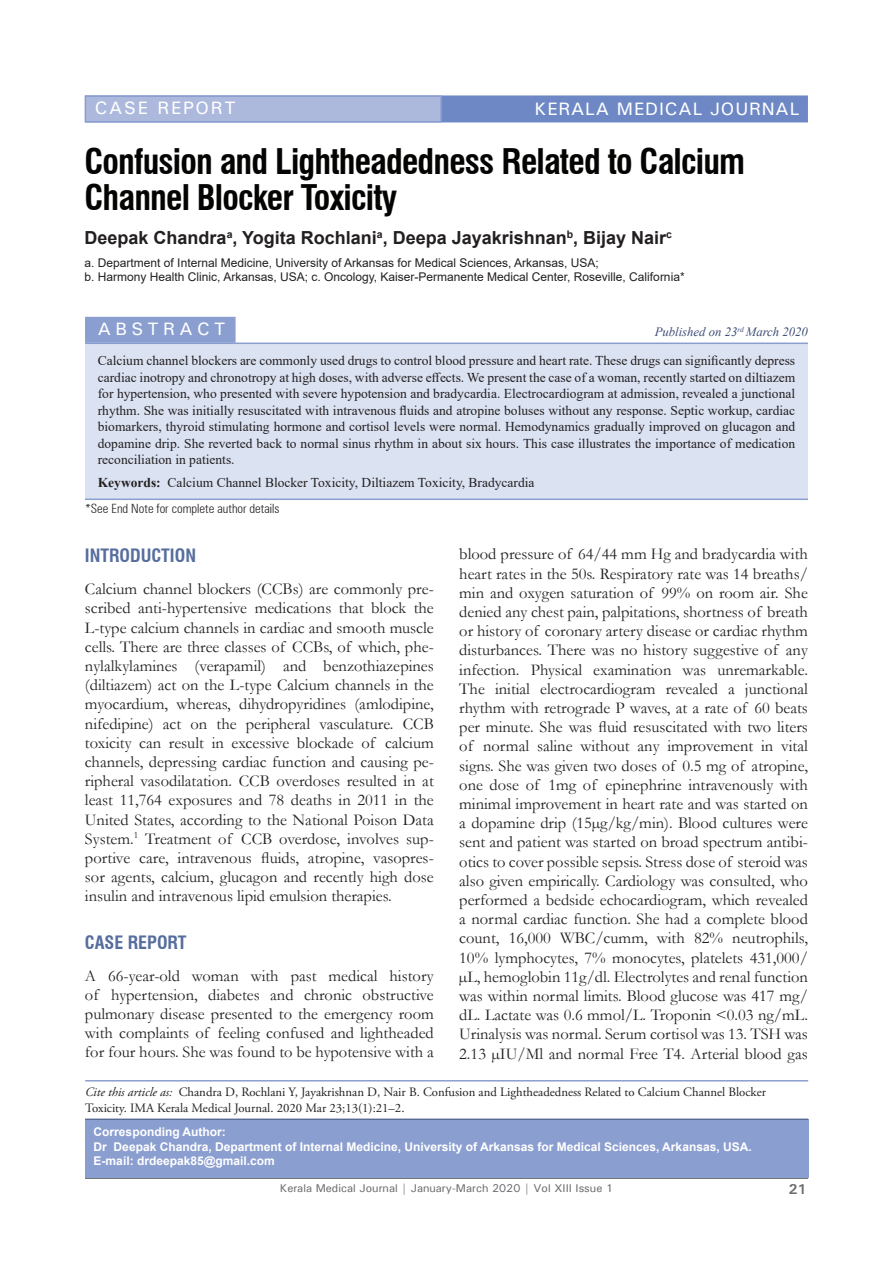
<style>
.page{position:relative;width:893px;height:1263px;background:#fff}
.page>*{position:absolute;margin:0;border:0;box-sizing:border-box;transform-origin:0 0}
.t1{font:700 condensed 34.5px/36px "Swiss 721 BT";letter-spacing:-.025em;color:#040503}
.Title_Name{font:700 18px "Arial";color:#231f20}
.Head_1{font:700 condensed 18px "Swiss 721 BT";color:#566d9e}
.t2{font:500 18px "Univers";letter-spacing:.05em;color:#fff}
.t3{font:500 18px "Univers";letter-spacing:.1em;color:#fff}
.t4{font:500 18px "Univers";letter-spacing:.25em;color:#fff}
.Para_1{font:16.5px/19.2px "Garamond";color:#231f20;text-align:justify}
.t5{font:700 14.25px "Univers";color:#6c6d70}
.Abstract{font:13.5px/16.5px "Times New Roman";color:#231f20;text-align:justify}
.t6{font:12.75px/15.3px "Adobe Garamond Pro";color:#231f20}
.t7{font:300 condensed 12.75px "Zurich BT";color:#231f20}
.t8{font:italic 12.75px "Times New Roman";color:#3e4f77}
.Title_Name-2{font:12px/14.4px "Arial";color:#231f20}
.t9{font:700 12px/14.4px "Arial";color:#fff}
.t10{font:500 11.25px "Univers";color:#6c6d70}
.s1{font-weight:700}
.s2{font-style:italic}
</style>
<div class="page">
<hr style="left:85px;top:1178px;width:723px;height:1px;background:#57585a">
<div style="left:85px;top:95px;width:723px;height:27px;background:#6d88c5;border:2px solid #6d88c5"></div>
<div style="left:85px;top:95px;width:357px;height:27px;background:#acb8dc;border:2px solid #8b9ed0"></div>
<div style="left:85px;top:1119px;width:723px;height:59px;background:#8b9ed0"></div>
<hr style="left:85px;top:1119px;width:723px;height:1px;background:#3e4f77">
<div style="left:85px;top:317px;width:151px;height:26px;background:#8b9ed0"></div>
<div style="left:85px;top:344px;width:723px;height:154px;background:#dbe2f2"></div>
<hr style="left:85px;top:342px;width:723px;height:2px;background:#8b9ed0">
<hr style="left:85px;top:498px;width:723px;height:2px;background:#8b9ed0">
<hr style="left:85px;top:1080px;width:723px;height:1px;background:#8b9ed0">
<p class="t3" style="left:95px;top:97px;width:142px">CASE REPORT</p>
<p class="t2" style="left:534px;top:97px;width:266px">KERALA MEDICAL JOURNAL</p>
<p class="t1" style="left:85px;top:143px;width:662px">Confusion and Lightheadedness Related to Calcium<br>Channel Blocker Toxicity</p>
<p class="Title_Name" style="left:85px;top:225px;width:589px">Deepak Chandra<sup>a</sup>, Yogita Rochlani<sup>a</sup>, Deepa Jayakrishnan<sup>b</sup>, Bijay Nair<sup>c</sup></p>
<p class="Title_Name-2" style="left:85px;top:256px;width:602px">a. Department of Internal Medicine, University of Arkansas for Medical Sciences, Arkansas, USA;<br>b. Harmony Health Clinic, Arkansas, USA; c. Oncology, Kaiser-Permanente Medical Center, Roseville, California*</p>
<p class="t4" style="left:98px;top:318px;width:129px">ABSTRACT</p>
<p class="Abstract" style="left:98px;top:352px;width:699px">Calcium channel blockers are commonly used drugs to control blood pressure and heart rate. These drugs can significantly depress cardiac inotropy and chronotropy at high doses, with adverse effects. We present the case of a woman, recently started on diltiazem for hypertension, who presented with severe hypotension and bradycardia. Electrocardiogram at admission, revealed a junctional rhythm. She was initially resuscitated with intravenous fluids and atropine boluses without any response. Septic workup, cardiac biomarkers, thyroid stimulating hormone and cortisol levels were normal. Hemodynamics gradually improved on glucagon and dopamine drip. She reverted back to normal sinus rhythm in about six hours. This case illustrates the importance of medication reconciliation in patients.</p>
<p class="Abstract" style="left:98px;top:473px;width:438px"><span class="s1">Keywords:</span> Calcium Channel Blocker Toxicity, Diltiazem Toxicity, Bradycardia</p>
<p class="t7" style="left:85px;top:501px;width:196px">*See End Note for complete author details</p>
<p class="t8" style="left:655px;top:323px;width:155px">Published on 23<sup>rd</sup> March 2020</p>
<p class="Head_1" style="left:85px;top:545px;width:113px">INTRODUCTION</p>
<p class="Para_1" style="left:85px;top:579px;width:350px">Calcium channel blockers (CCBs) are commonly pre&shy;scribed anti-hypertensive medications that block the L-type calcium channels in cardiac and smooth muscle cells. There are three classes of CCBs, of which, phe&shy;nylalkylamines (verapamil) and benzothiazepines (diltiazem) act on the L-type Calcium channels in the myocardium, whereas, dihydropyridines (amlodipine, nifedipine) act on the peripheral vasculature. CCB toxicity can result in excessive blockade of calcium channels, depressing cardiac function and causing pe&shy;ripheral vasodilatation. CCB overdoses resulted in at least 11,764 exposures and 78 deaths in 2011 in the United States, according to the National Poison Data System.<sup>1</sup> Treatment of CCB overdose, involves sup&shy;portive care, intravenous fluids, atropine, vasopres&shy;sor agents, calcium, glucagon and recently high dose insulin and intravenous lipid emulsion therapies.</p>
<p class="Head_1" style="left:85px;top:931px;width:103px">CASE REPORT</p>
<p class="Para_1" style="left:85px;top:965px;width:350px">A 66-year-old woman with past medical history of hypertension, diabetes and chronic obstructive pulmonary disease presented to the emergency room with complaints of feeling confused and lightheaded for four hours. She was found to be hypotensive with a</p>
<p class="Para_1" style="left:459px;top:544px;width:350px">blood pressure of 64/44 mm Hg and bradycardia with heart rates in the 50s. Respiratory rate was 14 breaths/ min and oxygen saturation of 99% on room air. She denied any chest pain, palpitations, shortness of breath or history of coronary artery disease or cardiac rhythm disturbances. There was no history suggestive of any infection. Physical examination was unremarkable.<br>The initial electrocardiogram revealed a junctional rhythm with retrograde P waves, at a rate of 60 beats per minute. She was fluid resuscitated with two liters of normal saline without any improvement in vital signs. She was given two doses of 0.5 mg of atropine, one dose of 1mg of epinephrine intravenously with minimal improvement in heart rate and was started on a dopamine drip (15µg/kg/min). Blood cultures were sent and patient was started on broad spectrum antibi&shy;otics to cover possible sepsis. Stress dose of steroid was also given empirically. Cardiology was consulted, who performed a bedside echocardiogram, which revealed a normal cardiac function. She had a complete blood count, 16,000 WBC/cumm, with 82% neutrophils, 10% lymphocytes, 7% monocytes, platelets 431,000/ µL, hemoglobin 11g/dl. Electrolytes and renal function was within normal limits. Blood glucose was 417 mg/ dL. Lactate was 0.6 mmol/L. Troponin &lt;0.03 ng/mL.<br>Urinalysis was normal. Serum cortisol was 13. TSH was 2.13 µIU/Ml and normal Free T4. Arterial blood gas</p>
<p class="t6" style="left:85px;top:1085px;width:682px"><span class="s2">Cite this article as:</span> Chandra D, Rochlani Y, Jayakrishnan D, Nair B. Confusion and Lightheadedness Related to Calcium Channel Blocker<br>Toxicity. IMA Kerala Medical Journal. 2020 Mar 23;13(1):21–2.</p>
<p class="t9" style="left:94px;top:1125px;width:659px">Corresponding Author:<br>Dr Deepak Chandra, Department of Internal Medicine, University of Arkansas for Medical Sciences, Arkansas, USA.<br>E-mail: drdeepak85@gmail.com</p>
<p class="t10" style="left:280px;top:1181px;width:335px">Kerala Medical Journal | January-March 2020 | Vol XIII Issue 1</p>
<p class="t5" style="left:789px;top:1180px;width:19px">21</p>
</div>
